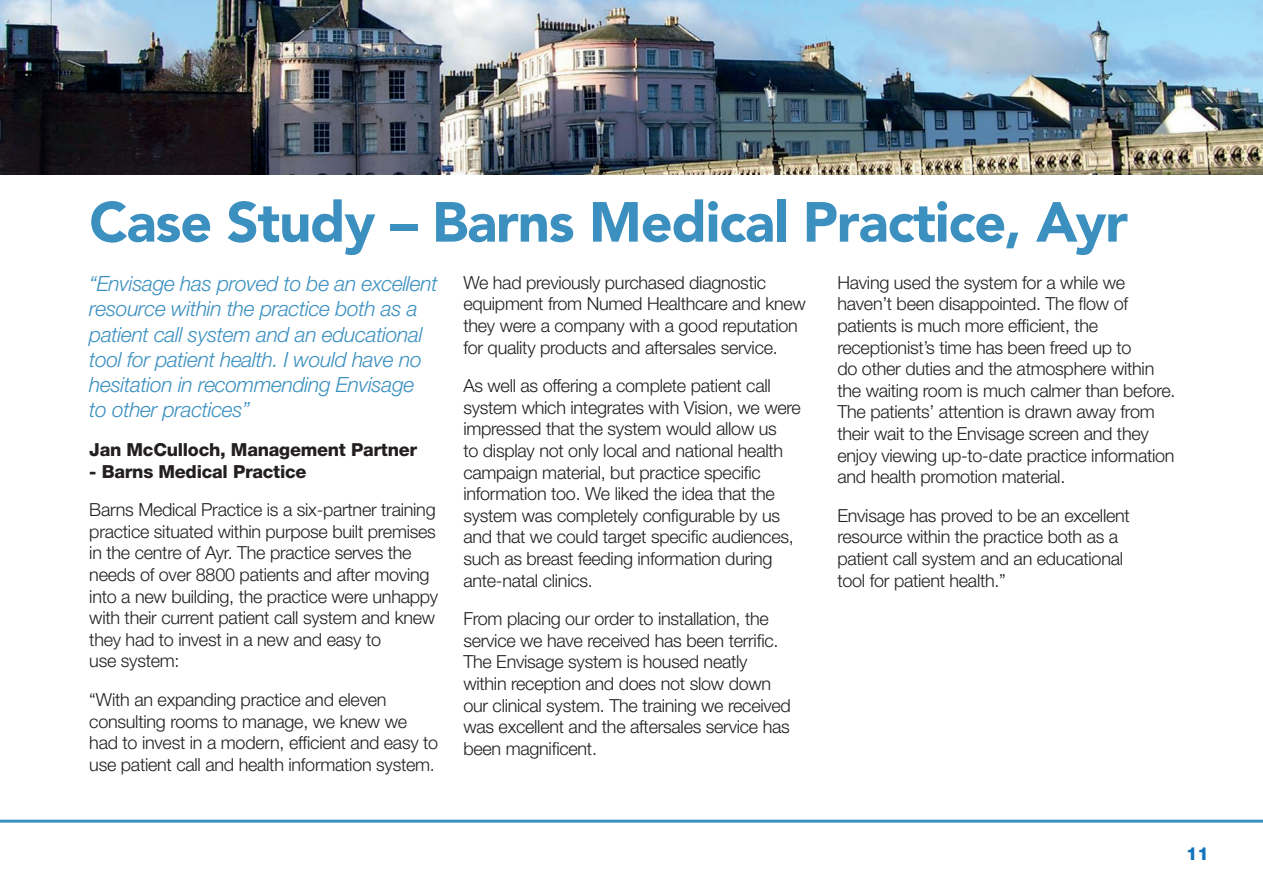
<style>
.page{position:relative;width:1263px;height:893px;background:#fff}
.page>*{position:absolute;margin:0;border:0;box-sizing:border-box;transform-origin:0 0}
.t1{font:900 55.95px "Avenir";letter-spacing:-.02em;color:#3c90c0}
.t2{font:italic 300 21px/25.2px "Helvetica Neue";letter-spacing:-.015em;color:#3b90c0}
.t3{font:300 18px/21.6px "Helvetica Neue";letter-spacing:-.015em;color:#231f20}
.t4{font:800 18px "Helvetica Neue";letter-spacing:-.015em;color:#231f20}
.t5{font:800 18px "Helvetica Neue";color:#1074bc}
</style>
<div class="page">
<hr style="left:0;top:820px;width:1263px;height:3px;background:#3b90c0">
<img style="left:0;top:0;width:1263px;height:174px">
<h1 class="t1" style="left:89px;top:188px;width:1040px">Case Study – Barns Medical Practice, Ayr</h1>
<p class="t2" style="left:89px;top:271px;width:350px">“Envisage has proved to be an excellent resource within the practice both as a patient call system and an educational tool for patient health. I would have no hesitation in recommending Envisage<br>to other practices”</p>
<p class="t4" style="left:89px;top:439px;width:329px">Jan McCulloch, Management Partner</p>
<p class="t4" style="left:89px;top:460px;width:219px">- Barns Medical Practice</p>
<p class="t3" style="left:89px;top:498px;width:350px">Barns Medical Practice is a six-partner training practice situated within purpose built premises in the centre of Ayr. The practice serves the needs of over 8800 patients and after moving into a new building, the practice were unhappy with their current patient call system and knew they had to invest in a new and easy to<br>use system:</p>
<p class="t3" style="left:89px;top:688px;width:350px">“With an expanding practice and eleven consulting rooms to manage, we knew we had to invest in a modern, efficient and easy to use patient call and health information system.</p>
<p class="t3" style="left:837px;top:271px;width:340px">Having used the system for a while we haven’t been disappointed. The flow of patients is much more efficient, the receptionist’s time has been freed up to<br>do other duties and the atmosphere within the waiting room is much calmer than before.<br>The patients’ attention is drawn away from their wait to the Envisage screen and they enjoy viewing up-to-date practice information and health promotion material.</p>
<p class="t3" style="left:837px;top:504px;width:294px">Envisage has proved to be an excellent resource within the practice both as a patient call system and an educational tool for patient health.”</p>
<p class="t3" style="left:463px;top:271px;width:344px">We had previously purchased diagnostic equipment from Numed Healthcare and knew they were a company with a good reputation for quality products and aftersales service.</p>
<p class="t3" style="left:463px;top:375px;width:339px">As well as offering a complete patient call system which integrates with Vision, we were impressed that the system would allow us<br>to display not only local and national health campaign material, but practice specific information too. We liked the idea that the system was completely configurable by us and that we could target specific audiences, such as breast feeding information during ante-natal clinics.</p>
<p class="t3" style="left:463px;top:608px;width:329px">From placing our order to installation, the service we have received has been terrific.<br>The Envisage system is housed neatly within reception and does not slow down our clinical system. The training we received was excellent and the aftersales service has been magnificent.</p>
<p class="t5" style="left:1186px;top:843px;width:24px">11</p>
</div>
